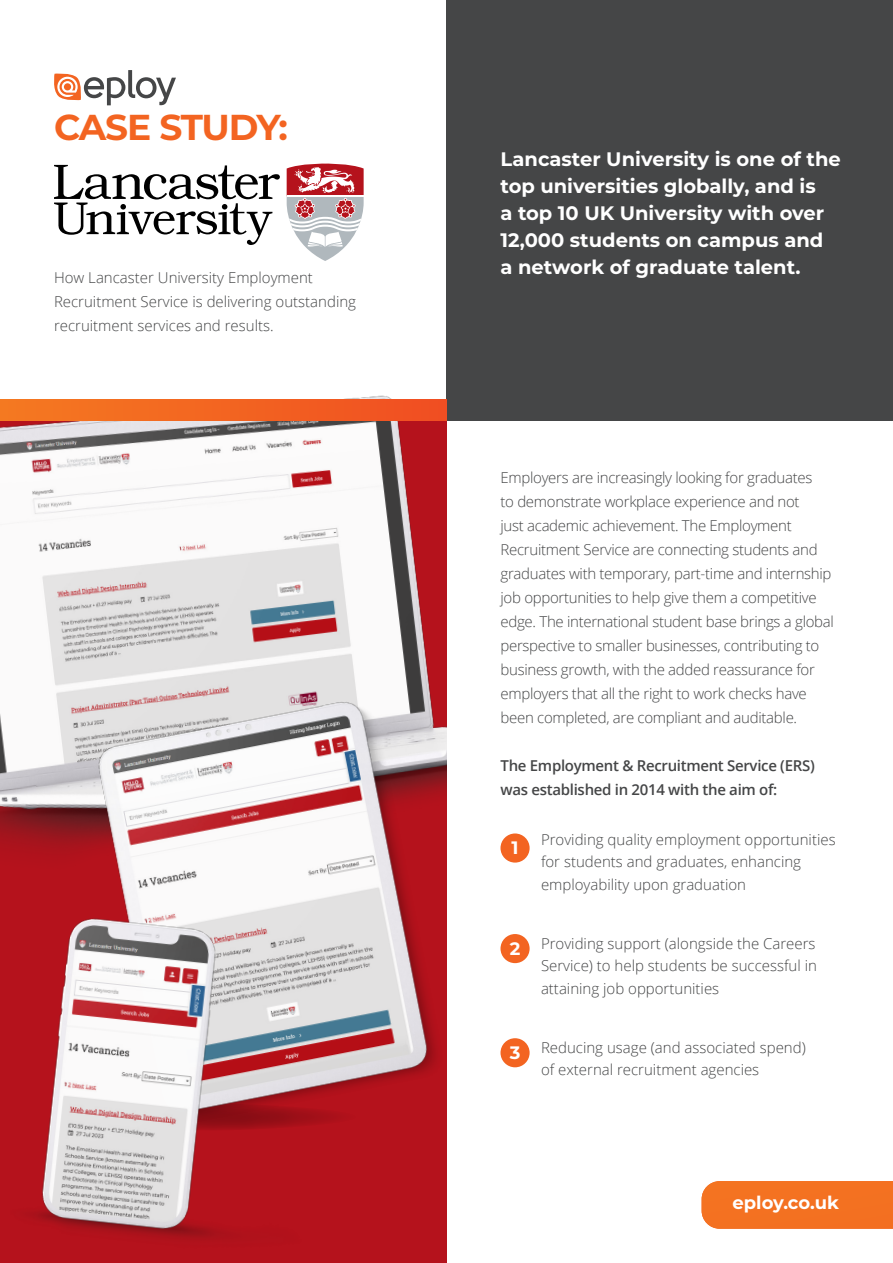
<style>
.page{position:relative;width:893px;height:1263px;background:#fff}
.page>*{position:absolute;margin:0;border:0;box-sizing:border-box;transform-origin:0 0}
.t1{font:700 36px "Montserrat";letter-spacing:-.04em;color:#f36421}
.t2{font:700 19.5px/27px "Montserrat";color:#fff}
.t3{font:700 18px "Montserrat";color:#fff}
.t4{font:300 15px/24px "Open Sans";letter-spacing:-.02em;color:#454647}
.t5{font:300 15px/22.5px "Open Sans";color:#454647}
.t6{font:600 15px/24px "Open Sans";letter-spacing:-.02em;color:#454647}
</style>
<div class="page">
<div style="left:446px;top:0;width:447px;height:421px;background:#454647"></div>
<div style="left:702px;top:1181px;width:191px;height:48px;background:#f47121"></div>
<div style="left:500px;top:1038px;width:30px;height:29px;background:#f36421;border-radius:50%"></div>
<div style="left:500px;top:934px;width:30px;height:29px;background:#f36421;border-radius:50%"></div>
<div style="left:500px;top:833px;width:30px;height:29px;background:#f36421;border-radius:50%"></div>
<svg style="left:54px;top:165px;width:226px;height:80px"></svg>
<svg style="left:287px;top:163px;width:77px;height:98px"></svg>
<hr style="left:287px;top:195px;width:77px;height:1px;background:#fff">
<img style="left:0;top:395px;width:446px;height:484px">
<img style="left:36px;top:655px;width:480px;height:584px">
<img style="left:0;top:879px;width:359px;height:384px">
<div style="left:0;top:400px;width:446px;height:21px;background:linear-gradient(to right,#f47a21,#f04e22)"></div>
<svg style="left:54px;top:70px;width:122px;height:35px"></svg>
<p class="t1" style="left:54px;top:101px;width:235px">CASE STUDY:</p>
<p class="t5" style="left:54px;top:265px;width:304px;line-height:24px">How Lancaster University Employment<br>Recruitment Service is delivering outstanding recruitment services and results.</p>
<p class="t2" style="left:500px;top:145px;width:342px">Lancaster University is one of the top universities globally, and is<br>a top 10 UK University with over<br>12,000 students on campus and<br>a network of graduate talent.</p>
<p class="t4" style="left:500px;top:465px;width:335px">Employers are increasingly looking for graduates<br>to demonstrate workplace experience and not<br>just academic achievement. The Employment Recruitment Service are connecting students and graduates with temporary, part-time and internship job opportunities to help give them a competitive edge. The international student base brings a global perspective to smaller businesses, contributing to business growth, with the added reassurance for employers that all the right to work checks have been completed, are compliant and auditable.</p>
<p class="t6" style="left:500px;top:753px;width:316px">The Employment &amp; Recruitment Service (ERS) was established in 2014 with the aim of:</p>
<p class="t3" style="left:512px;top:835px;width:9px">1</p>
<p class="t3" style="left:510px;top:935px;width:12px">2</p>
<p class="t3" style="left:510px;top:1039px;width:12px">3</p>
<p class="t5" style="left:541px;top:828px;width:296px">Providing quality employment opportunities for students and graduates, enhancing employability upon graduation</p>
<p class="t4" style="left:541px;top:931px;width:277px;line-height:22.5px;text-align:justify">Providing support (alongside the Careers Service) to help students be successful in attaining job opportunities</p>
<p class="t5" style="left:541px;top:1036px;width:266px">Reducing usage (and associated spend) of external recruitment agencies</p>
<p class="t3" style="left:732px;top:1190px;width:108px">eploy.co.uk</p>
</div>
